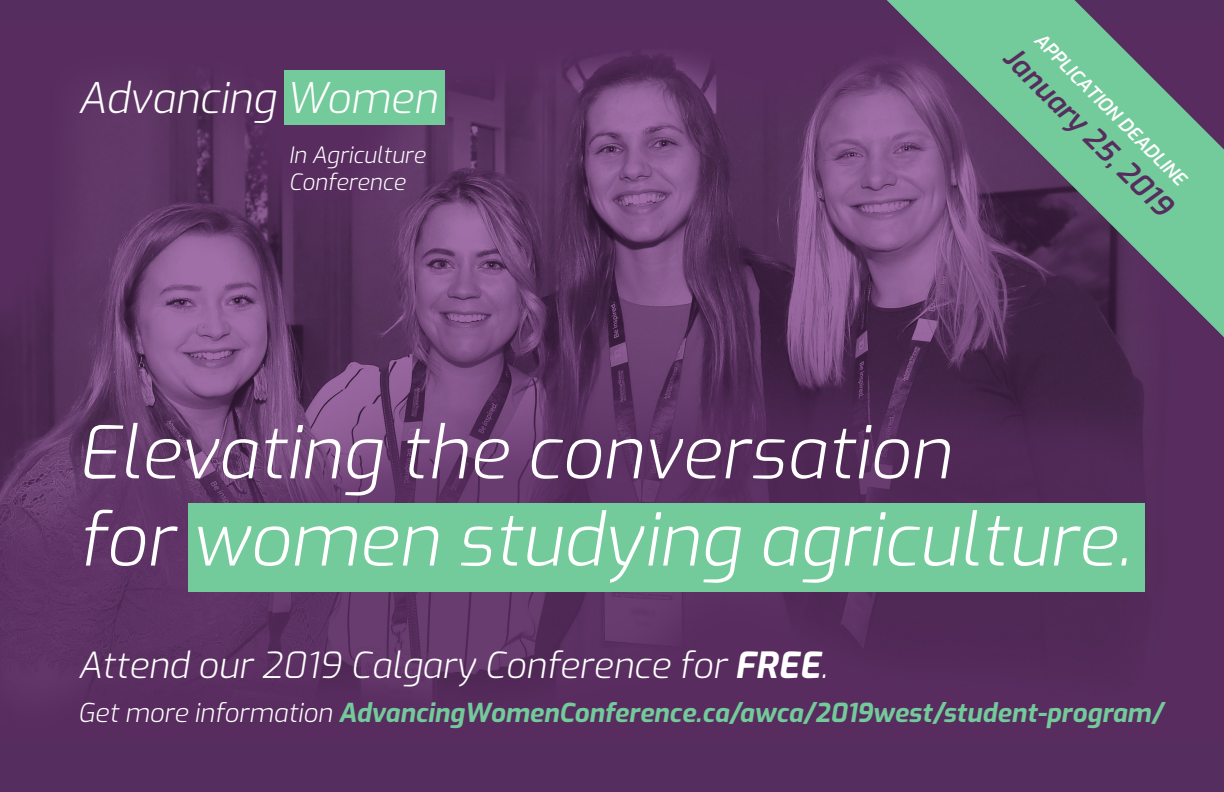
<style>
.page{position:relative;width:1224px;height:792px;background:#552d5f}
.page>*{position:absolute;margin:0;border:0;box-sizing:border-box;transform-origin:0 0}
.t1{font:italic 300 72.6px/87.2px "Exo";color:#fff}
.t2{font:italic 300 42.2px "Exo";color:#fff}
.t3{font:italic 300 36px "Exo";color:#fff}
.t4{font:italic 600 28.8px "Exo";color:#552d5f}
.t5{font:italic 700 26px "Exo";color:#73ca9a}
.t6{font:italic 300 22.6px/27px "Exo";color:#fff}
.t7{font:italic 600 18.6px "Exo";color:#fff}
.s1{font-weight:700}
.s2{font-weight:300;color:#fff}
</style>
<div class="page">
<img style="left:0;top:53px;width:1145px;height:640px">
<div style="left:188px;top:503px;width:956px;height:89px;background:#73ca9a"></div>
<svg style="left:887px;top:0;width:337px;height:337px"></svg>
<div style="left:284px;top:71px;width:161px;height:54px;background:#73ca9a"></div>
<h2 class="t2" style="left:78px;top:67px;width:361px">Advancing Women</h2>
<p class="t6" style="left:289px;top:140px;width:138px">In Agriculture<br>Conference</p>
<p class="t7" style="left:1048px;top:27px;width:207px;rotate:45deg">APPLICATION DEADLINE</p>
<p class="t4" style="left:1024px;top:37px;width:226px;rotate:45deg">January 25, 2019</p>
<h1 class="t1" style="left:78px;top:405px;width:1054px">Elevating the conversation<br>for women studying agriculture.</h1>
<h3 class="t3" style="left:78px;top:639px;width:751px">Attend our 2019 Calgary Conference for <span class="s1">FREE</span>.</h3>
<p class="t5" style="left:78px;top:694px;width:1087px"><span class="s2">Get more information</span> AdvancingWomenConference.ca/awca/2019west/student-program/</p>
</div>
